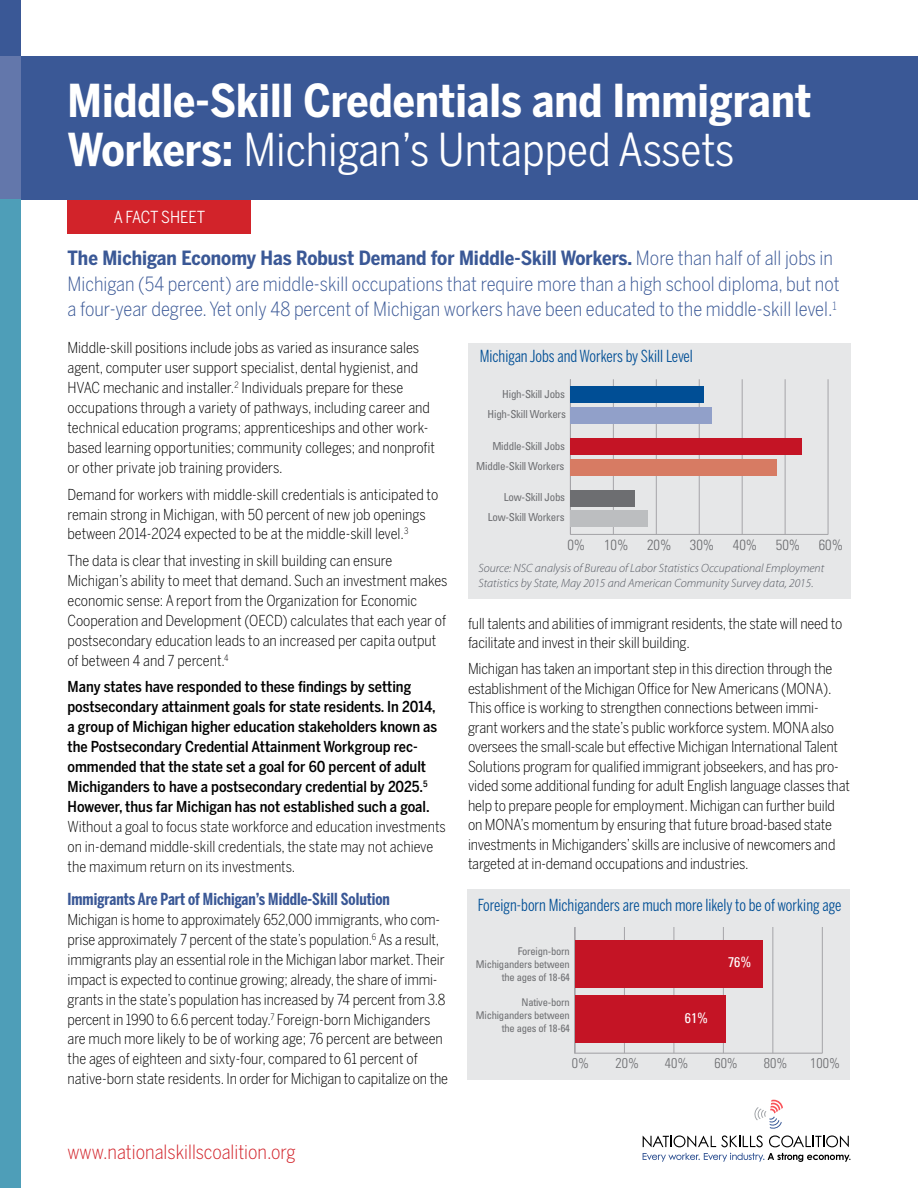
<style>
.page{position:relative;width:918px;height:1188px;background:#fff}
.page>*{position:absolute;margin:0;border:0;box-sizing:border-box;transform-origin:0 0}
.t1{font:700 45px/49.5px "Benton Sans Cond";color:#fff}
.t2{font:300 19.5px/25.5px "Benton Sans Cond";color:#3a5896}
.t3{font:300 19.5px "Benton Sans Cond";color:#d2232a}
.t4{font:16.5px "Benton Sans Comp";color:#004e95}
.t5{font:700 16.5px "Benton Sans Comp";color:#3a5896}
.t6{font:16.5px "Benton Sans Cond";color:#fff}
.t7{font:300 15px/20px "Benton Sans Cond";letter-spacing:-.01em;color:#000}
.t8{font:500 15px/20px "Benton Sans Cond";color:#000}
.t9{font:300 condensed 14.7px "Univers";color:#6d6e71}
.t10{font:300 condensed 14.1px "Univers";color:#6d6e71}
.t11{font:condensed 14.1px "Univers";color:#fff}
.t12{font:italic 300 12px/15px "Myriad Pro";color:#545861}
.t13{font:condensed 10.95px/19.8px "Univers";letter-spacing:-.02em;color:#6d6e71;text-align:right}
.t14{font:condensed 10.65px/12.8px "Univers";letter-spacing:-.02em;color:#6d6e71;text-align:right}
.s1{font-weight:400}
.s2{font-weight:700}
</style>
<div class="page">
<div style="left:468px;top:343px;width:382px;height:255px;background:#e6e7e8"></div>
<div style="left:68px;top:200px;width:183px;height:34px;background:#d2232a"></div>
<div style="left:20px;top:56px;width:898px;height:144px;background:#3a5896"></div>
<svg style="left:643px;top:1100px;width:206px;height:47px"></svg>
<svg style="left:643px;top:1153px;width:207px;height:9px"></svg>
<div style="left:0;top:56px;width:20px;height:144px;background:#6377ab"></div>
<div style="left:0;top:200px;width:20px;height:988px;background:#4e9eb8"></div>
<div style="left:0;top:0;width:20px;height:56px;background:#3a5896"></div>
<hr style="left:570px;top:534px;width:258px;height:1px;background:#a5a4a8">
<hr style="left:613px;top:379px;width:1px;height:155px;background:#a5a4a8">
<hr style="left:656px;top:379px;width:1px;height:155px;background:#a5a4a8">
<hr style="left:699px;top:379px;width:1px;height:155px;background:#a5a4a8">
<hr style="left:742px;top:379px;width:1px;height:155px;background:#a5a4a8">
<hr style="left:785px;top:379px;width:1px;height:155px;background:#a5a4a8">
<hr style="left:828px;top:379px;width:1px;height:155px;background:#a5a4a8">
<hr style="left:570px;top:379px;width:1px;height:155px;background:#a5a4a8">
<div style="left:570px;top:407px;width:142px;height:17px;background:#91a0c9"></div>
<div style="left:570px;top:459px;width:207px;height:16px;background:#d77b63"></div>
<div style="left:570px;top:511px;width:78px;height:16px;background:#bcbec0"></div>
<div style="left:570px;top:387px;width:134px;height:16px;background:#004e95"></div>
<div style="left:570px;top:438px;width:232px;height:17px;background:#c41425"></div>
<div style="left:570px;top:490px;width:65px;height:16px;background:#6d6e71"></div>
<div style="left:468px;top:890px;width:382px;height:190px;background:#e6e7e8"></div>
<hr style="left:575px;top:1053px;width:247px;height:1px;background:#a5a4a8">
<hr style="left:624px;top:928px;width:1px;height:125px;background:#a5a4a8">
<hr style="left:674px;top:928px;width:1px;height:125px;background:#a5a4a8">
<hr style="left:723px;top:928px;width:1px;height:125px;background:#a5a4a8">
<hr style="left:773px;top:928px;width:1px;height:125px;background:#a5a4a8">
<hr style="left:822px;top:928px;width:1px;height:125px;background:#a5a4a8">
<hr style="left:575px;top:928px;width:1px;height:125px;background:#a5a4a8">
<div style="left:575px;top:940px;width:188px;height:48px;background:#c41425"></div>
<div style="left:575px;top:995px;width:151px;height:48px;background:#c41425"></div>
<h1 class="t1" style="left:68px;top:75px;width:745px">Middle-Skill Credentials and Immigrant<br>Workers: <span class="s1">Michigan’s Untapped Assets</span></h1>
<p class="t6" style="left:114px;top:208px;width:93px">A FACT SHEET</p>
<p class="t2" style="left:68px;top:245px;width:774px"><span class="s2">The Michigan Economy Has Robust Demand for Middle-Skill Workers.</span> More than half of all jobs in<br>Michigan (54 percent) are middle-skill occupations that require more than a high school diploma, but not a four-year degree. Yet only 48 percent of Michigan workers have been educated to the middle-skill level.<sup>1</sup></p>
<p class="t7" style="left:68px;top:338px;width:369px">Middle-skill positions include jobs as varied as insurance sales agent, computer user support specialist, dental hygienist, and HVAC mechanic and installer.<sup>2</sup> Individuals prepare for these occupations through a variety of pathways, including career and technical education programs; apprenticeships and other work&shy;based learning opportunities; community colleges; and nonprofit or other private job training providers.</p>
<p class="t7" style="left:68px;top:484px;width:372px">Demand for workers with middle-skill credentials is anticipated to remain strong in Michigan, with 50 percent of new job openings between 2014-2024 expected to be at the middle-skill level.<sup>3</sup></p>
<p class="t7" style="left:67px;top:551px;width:381px">The data is clear that investing in skill building can ensure Michigan’s ability to meet that demand. Such an investment makes economic sense: A report from the Organization for Economic Cooperation and Development (OECD) calculates that each year of postsecondary education leads to an increased per capita output of between 4 and 7 percent.<sup>4</sup></p>
<p class="t8" style="left:67px;top:677px;width:371px">Many states have responded to these findings by setting postsecondary attainment goals for state residents. In 2014, a group of Michigan higher education stakeholders known as the Postsecondary Credential Attainment Workgroup rec&shy;ommended that the state set a goal for 60 percent of adult Michiganders to have a postsecondary credential by 2025.<sup>5<br></sup>However, thus far Michigan has not established such a goal.</p>
<p class="t7" style="left:67px;top:816px;width:380px">Without a goal to focus state workforce and education investments on in-demand middle-skill credentials, the state may not achieve the maximum return on its investments.</p>
<p class="t5" style="left:68px;top:889px;width:324px">Immigrants Are Part of Michigan’s Middle-Skill Solution</p>
<p class="t7" style="left:67px;top:909px;width:382px">Michigan is home to approximately 652,000 immigrants, who com&shy;prise approximately 7 percent of the state’s population.<sup>6</sup> As a result, immigrants play an essential role in the Michigan labor market. Their impact is expected to continue growing; already, the share of immi&shy;grants in the state’s population has increased by 74 percent from 3.8 percent in 1990 to 6.6 percent today.<sup>7</sup> Foreign-born Michiganders are much more likely to be of working age; 76 percent are between the ages of eighteen and sixty-four, compared to 61 percent of native-born state residents. In order for Michigan to capitalize on the</p>
<p class="t4" style="left:480px;top:347px;width:215px">Michigan Jobs and Workers by Skill Level</p>
<p class="t13" style="left:488px;top:384px;width:80px">High-Skill Jobs<br>High-Skill Workers</p>
<p class="t13" style="left:476px;top:436px;width:90px">Middle-Skill Jobs<br>Middle-Skill Workers</p>
<p class="t13" style="left:488px;top:487px;width:79px">Low-Skill Jobs<br>Low-Skill Workers</p>
<p class="t9" style="left:567px;top:536px;width:19px">0%</p>
<p class="t9" style="left:604px;top:536px;width:26px">10%</p>
<p class="t9" style="left:647px;top:536px;width:26px">20%</p>
<p class="t9" style="left:690px;top:536px;width:26px">30%</p>
<p class="t9" style="left:733px;top:536px;width:26px">40%</p>
<p class="t9" style="left:776px;top:536px;width:26px">50%</p>
<p class="t9" style="left:819px;top:536px;width:26px">60%</p>
<p class="t12" style="left:478px;top:560px;width:347px">Source: NSC analysis of Bureau of Labor Statistics Occupational Employment<br>Statistics by State, May 2015 and American Community Survey data, 2015.</p>
<p class="t7" style="left:468px;top:613px;width:376px;line-height:19.5px">full talents and abilities of immigrant residents, the state will need to facilitate and invest in their skill building.</p>
<p class="t7" style="left:468px;top:659px;width:383px;line-height:19.5px">Michigan has taken an important step in this direction through the establishment of the Michigan Office for New Americans (MONA).<br>This office is working to strengthen connections between immi&shy;grant workers and the state’s public workforce system. MONA also oversees the small-scale but effective Michigan International Talent Solutions program for qualified immigrant jobseekers, and has pro&shy;vided some additional funding for adult English language classes that help to prepare people for employment. Michigan can further build on MONA’s momentum by ensuring that future broad-based state investments in Michiganders’ skills are inclusive of newcomers and targeted at in-demand occupations and industries.</p>
<p class="t4" style="left:478px;top:896px;width:365px">Foreign-born Michiganders are much more likely to be of working age</p>
<p class="t14" style="left:476px;top:945px;width:95px">Foreign-born<br>Michiganders between the ages of 18-64</p>
<p class="t14" style="left:476px;top:996px;width:95px">Native-born<br>Michiganders between the ages of 18-64</p>
<p class="t10" style="left:572px;top:1055px;width:19px">0%</p>
<p class="t10" style="left:616px;top:1055px;width:25px">20%</p>
<p class="t10" style="left:665px;top:1055px;width:25px">40%</p>
<p class="t10" style="left:714px;top:1055px;width:25px">60%</p>
<p class="t10" style="left:764px;top:1055px;width:25px">80%</p>
<p class="t10" style="left:810px;top:1055px;width:31px">100%</p>
<p class="t11" style="left:728px;top:953px;width:25px">76%</p>
<p class="t11" style="left:685px;top:1009px;width:25px">61%</p>
<h2 class="t3" style="left:68px;top:1141px;width:230px">www.nationalskillscoalition.org</h2>
</div>
